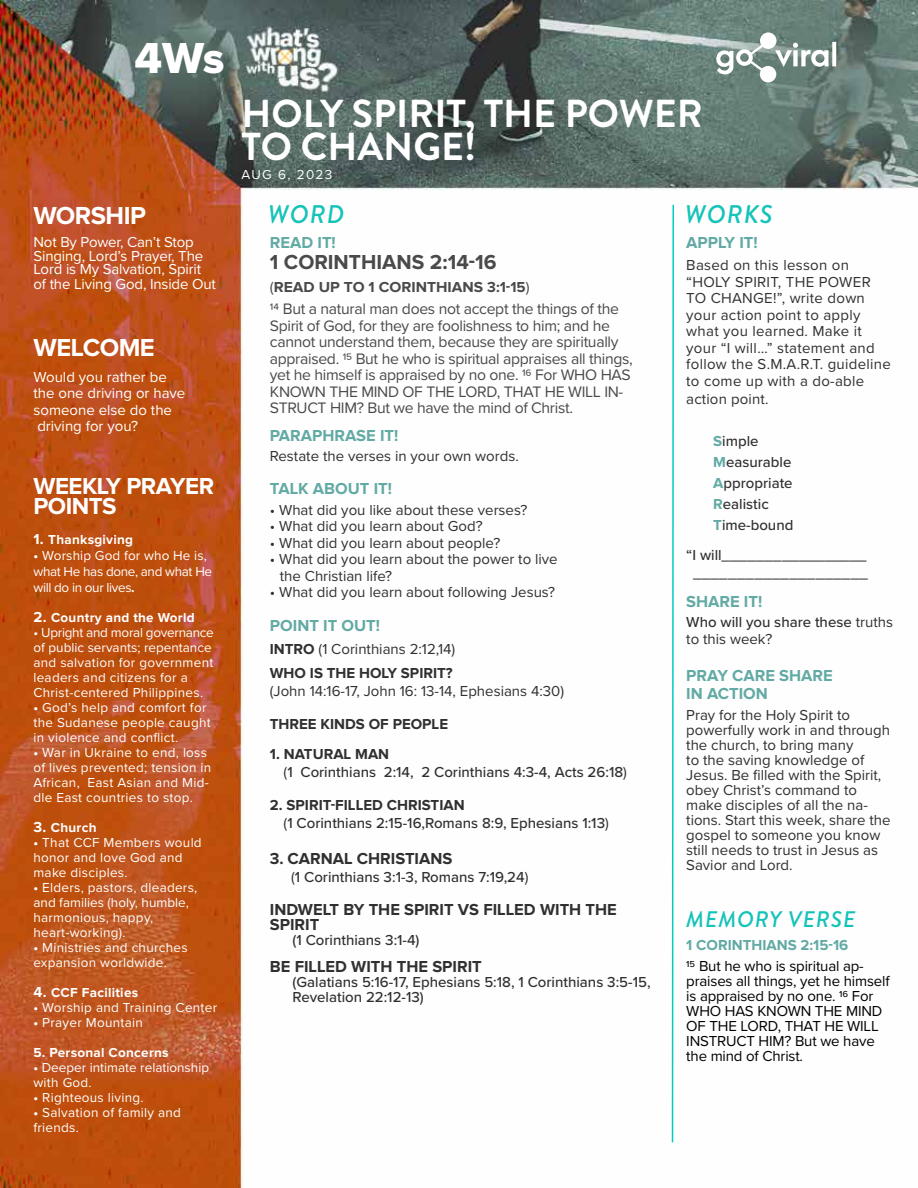
<style>
.page{position:relative;width:918px;height:1188px;background:#fff}
.page>*{position:absolute;margin:0;border:0;box-sizing:border-box;transform-origin:0 0}
.t1{font:45px "Proxima Nova Extrabld";color:#fff}
.t2{font:700 39px/33px "Brandon Grotesque";color:#fff}
.t3{font:700 25.5px "Proxima Nova";letter-spacing:-.02em;color:#fff}
.t4{font:italic 500 25.5px "Brandon Grotesque";letter-spacing:.04em;color:#15c3b8}
.t5{font:700 24px/19.8px "Proxima Nova";letter-spacing:-.02em;color:#fff}
.t6{font:italic 500 22.5px "Brandon Grotesque";letter-spacing:.04em;color:#15c3b8}
.t7{font:700 21px "Proxima Nova";color:#4a4a4a}
.t8{font:700 16.5px/18px "Proxima Nova";color:#62aaa4}
.t9{font:700 16.5px/15px "Proxima Nova";color:#303030}
.t10{font:15.75px/16.5px "Proxima Nova";letter-spacing:-.02em;color:#4a4a4a}
.t11{font:15px/15px "Proxima Nova";color:#303030}
.t12{font:500 15px/21px "Proxima Nova";color:#303030}
.t13{font:15px/16.5px "Proxima Nova";letter-spacing:.02em;color:#303030}
.t14{font:15px/16.5px "Proxima Nova";letter-spacing:-.01em;color:#fff}
.t15{font:15px/15px "Proxima Nova";letter-spacing:-.01em;color:#000}
.t16{font:700 15px/24px "Proxima Nova";color:#303030}
.t17{font:700 15px "Proxima Nova";color:#4a4a4a;scale:1.04 1}
.t18{font:700 15px "Proxima Nova";color:#62aaa4}
.t19{font:13.5px/15px "Proxima Nova";letter-spacing:.02em;color:#fff}
.t20{font:700 13.5px "Proxima Nova";letter-spacing:.02em;color:#fff}
.t21{font:13.5px/16.2px "Proxima Nova";letter-spacing:-.025em;color:#fff}
.t22{font:13.5px/15px "Proxima Nova";color:#fff}
.s1{font-size:15px}
.s2{font-weight:700}
.s3{font-weight:400}
.s4{font-weight:700;color:#62aaa4}
</style>
<div class="page">
<img style="left:0;top:0;width:918px;height:1188px">
<svg style="left:671px;top:203px;width:4px;height:941px"></svg>
<svg style="left:716px;top:32px;width:120px;height:50px"></svg>
<h1 class="t1" style="left:134px;top:32px;width:92px">4Ws</h1>
<h3 class="t3" style="left:33px;top:204px;width:114px">WORSHIP</h3>
<p class="t14" style="left:33px;top:235px;width:171px;line-height:13.5px">Not By Power, Can’t Stop<br>Singing, Lord’s Prayer, The<br>Lord is My Salvation, Spirit</p>
<p class="t14" style="left:33px;top:276px;width:184px">of the Living God, Inside Out</p>
<h3 class="t3" style="left:33px;top:336px;width:123px">WELCOME</h3>
<p class="t14" style="left:33px;top:368px;width:153px">Would you rather be the one driving or have someone else do the driving for you?</p>
<h3 class="t5" style="left:33px;top:477px;width:182px">WEEKLY PRAYER<br>POINTS</h3>
<p class="t20" style="left:33px;top:533px;width:101px"><span class="s1">1.</span> Thanksgiving</p>
<p class="t21" style="left:33px;top:547px;width:180px"><span class="s2">•</span> Worship God for who He is, what He has done, and what He will do in our lives<span class="s2">.</span></p>
<p class="t20" style="left:33px;top:611px;width:163px"><span class="s1">2.</span> Country and the World</p>
<p class="t19" style="left:33px;top:625px;width:182px">• Upright and moral governance of public servants; repentance and salvation for government leaders and citizens for a<br>Christ-centered Philippines.</p>
<p class="t19" style="left:33px;top:700px;width:179px"><span class="s2">•</span> God’s help and comfort for the Sudanese people caught in violence and conflict.</p>
<p class="t19" style="left:33px;top:745px;width:179px"><span class="s2">•</span> War in Ukraine to end, loss of lives prevented; tension in<br>African, East Asian and Mid&shy;dle East countries to stop.</p>
<p class="t20" style="left:33px;top:821px;width:65px"><span class="s1">3.</span> Church</p>
<p class="t19" style="left:33px;top:835px;width:170px"><span class="s2">•</span> That CCF Members would honor and love God and make disciples.</p>
<p class="t19" style="left:33px;top:880px;width:165px"><span class="s2">•</span> Elders, pastors, dleaders, and families (holy, humble, harmonious, happy, heart-working).</p>
<p class="t19" style="left:33px;top:940px;width:156px"><span class="s2">•</span> Ministries and churches expansion worldwide.</p>
<p class="t20" style="left:33px;top:986px;width:106px"><span class="s1">4.</span> CCF Facilities</p>
<p class="t19" style="left:33px;top:1000px;width:185px"><span class="s2">•</span> Worship and Training Center</p>
<p class="t19" style="left:33px;top:1015px;width:111px"><span class="s2">•</span> Prayer Mountain</p>
<p class="t20" style="left:33px;top:1046px;width:137px">5. Personal Concerns</p>
<p class="t22" style="left:33px;top:1060px;width:177px"><span class="s2">•</span> Deeper intimate relationship with God.</p>
<p class="t19" style="left:33px;top:1090px;width:112px"><span class="s2">•</span> Righteous living.</p>
<p class="t19" style="left:33px;top:1105px;width:149px"><span class="s2">•</span> Salvation of family and friends.</p>
<h2 class="t2" style="left:242px;top:98px;width:463px">HOLY SPIRIT, THE POWER<br>TO CHANGE!</h2>
<p class="t19" style="left:242px;top:167px;width:92px">AUG 6, 2023</p>
<h3 class="t4" style="left:268px;top:196px;width:78px">WORD</h3>
<p class="t8" style="left:270px;top:235px;width:67px">READ IT!</p>
<h3 class="t7" style="left:270px;top:252px;width:228px">1 CORINTHIANS 2:14-16</h3>
<p class="t17" style="left:270px;top:280px;width:251px"><span class="s3">(</span>READ UP TO 1 CORINTHIANS 3:1-15<span class="s3">)</span></p>
<p class="t10" style="left:270px;top:300px;width:364px">14 But a natural man does not accept the things of the Spirit of God, for they are foolishness to him; and he cannot understand them, because they are spiritually appraised. 15 But he who is spiritual appraises all things, yet he himself is appraised by no one. 16 For WHO HAS KNOWN THE MIND OF THE LORD, THAT HE WILL IN-STRUCT HIM? But we have the mind of Christ.</p>
<p class="t8" style="left:270px;top:427px;width:130px">PARAPHRASE IT!</p>
<p class="t11" style="left:270px;top:448px;width:250px">Restate the verses in your own words.</p>
<p class="t8" style="left:270px;top:481px;width:124px">TALK ABOUT IT!</p>
<p class="t11" style="left:270px;top:502px;width:259px">• What did you like about these verses?</p>
<p class="t11" style="left:270px;top:518px;width:214px">• What did you learn about God?</p>
<p class="t11" style="left:270px;top:535px;width:232px">• What did you learn about people?</p>
<p class="t11" style="left:280px;top:550px;width:279px;line-height:16.5px;text-indent:-10px">• What did you learn about the power to live the Christian life?</p>
<p class="t11" style="left:270px;top:584px;width:287px">• What did you learn about following Jesus?</p>
<p class="t8" style="left:270px;top:617px;width:112px">POINT IT OUT!</p>
<p class="t16" style="left:270px;top:638px;width:187px">INTRO <span class="s3">(1 Corinthians 2:12,14)<br></span>WHO IS THE HOLY SPIRIT?</p>
<p class="t11" style="left:270px;top:683px;width:296px">(John 14:16-17, John 16: 13-14, Ephesians 4:30)</p>
<p class="t16" style="left:270px;top:713px;width:180px">THREE KINDS OF PEOPLE</p>
<p class="t12" style="left:284px;top:744px;width:345px;line-height:18px;text-indent:-14px"><span class="s2">1. NATURAL MAN<br></span><span class="s3">(</span>1 Corinthians 2:14, 2 Corinthians 4:3-4, Acts 26:18<span class="s3">)</span></p>
<p class="t12" style="left:284px;top:795px;width:327px;line-height:18px;text-indent:-14px"><span class="s2">2. SPIRIT-FILLED CHRISTIAN<br></span><span class="s3">(</span>1 Corinthians 2:15-16,Romans 8:9, Ephesians 1:13<span class="s3">)</span></p>
<p class="t9" style="left:270px;top:852px;width:184px">3. CARNAL CHRISTIANS</p>
<p class="t12" style="left:291px;top:866px;width:239px"><span class="s3">(</span>1 Corinthians 3:1-3, Romans 7:19,24<span class="s3">)</span></p>
<p class="t9" style="left:270px;top:903px;width:349px">INDWELT BY THE SPIRIT VS FILLED WITH THE<br>SPIRIT</p>
<p class="t12" style="left:293px;top:929px;width:129px">(1 Corinthians 3:1-4)</p>
<p class="t9" style="left:270px;top:960px;width:214px">BE FILLED WITH THE SPIRIT</p>
<p class="t12" style="left:293px;top:974px;width:360px;line-height:15px">(Galatians 5:16-17, Ephesians 5:18, 1 Corinthians 3:5-15,<br>Revelation 22:12-13)</p>
<h3 class="t4" style="left:685px;top:196px;width:89px">WORKS</h3>
<p class="t8" style="left:686px;top:235px;width:73px">APPLY IT!</p>
<p class="t13" style="left:686px;top:256px;width:206px">Based on this lesson on “HOLY SPIRIT, THE POWER<br>TO CHANGE!”, write down your action point to apply what you learned. Make it your “I will…” statement and follow the S.M.A.R.T. guideline to come up with a do-able</p>
<p class="t11" style="left:686px;top:391px;width:84px">action point.</p>
<p class="t12" style="left:713px;top:430px;width:82px"><span class="s4">S</span>imple<br><span class="s4">M</span>easurable<br><span class="s4">A</span>ppropriate<br><span class="s4">R</span>ealistic<br><span class="s4">T</span>ime-bound</p>
<p class="t12" style="left:686px;top:545px;width:183px;line-height:18px;text-align:center">“I will_________________ ____________________</p>
<p class="t8" style="left:686px;top:593px;width:78px">SHARE IT!</p>
<p class="t12" style="left:686px;top:614px;width:208px;line-height:16.5px">Who will you share these <span class="s3">truths to this week?</span></p>
<p class="t8" style="left:686px;top:667px;width:148px">PRAY CARE SHARE<br>IN ACTION</p>
<p class="t11" style="left:686px;top:706px;width:206px">Pray for the Holy Spirit to powerfully work in and through the church, to bring many<br>to the saving knowledge of<br>Jesus. Be filled with the Spirit, obey Christ’s command to make disciples of all the na&shy;tions. Start this week, share the gospel to someone you know still needs to trust in Jesus as<br>Savior and Lord.</p>
<h3 class="t6" style="left:686px;top:904px;width:171px">MEMORY VERSE</h3>
<p class="t18" style="left:686px;top:939px;width:164px">1 CORINTHIANS 2:15-16</p>
<p class="t15" style="left:686px;top:958px;width:205px">15 But he who is spiritual ap&shy;praises all things, yet he himself is appraised by no one. 16 For<br>WHO HAS KNOWN THE MIND<br>OF THE LORD, THAT HE WILL<br>INSTRUCT HIM? But we have the mind of Christ.</p>
</div>
